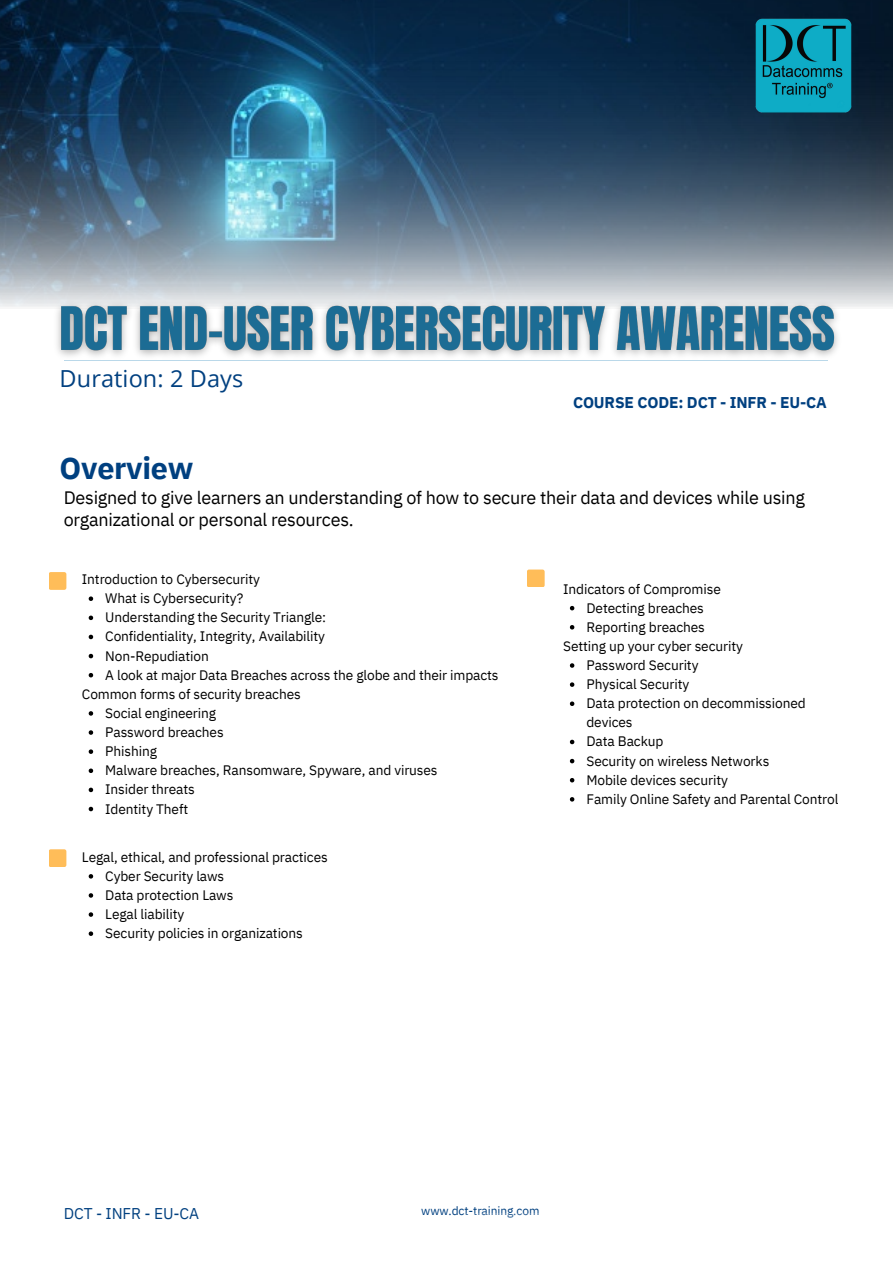
<style>
.page{position:relative;width:893px;height:1264px;background:#fff}
.page>*{position:absolute;margin:0;border:0;box-sizing:border-box;transform-origin:0 0}
.t1{font:700 30.6px "IBM Plex Sans";letter-spacing:-.01em;color:#004080}
.t2{font:23.4px "Open Sans";letter-spacing:.005em;color:#004080}
.t3{font:18px/22.5px "IBM Plex Sans";letter-spacing:-.015em;color:#000}
.t4{font:700 15.6px "IBM Plex Sans";letter-spacing:-.01em;color:#004080}
.t5{font:15.6px "IBM Plex Sans";letter-spacing:-.01em;color:#004080}
.t6{font:13.65px/19px "IBM Plex Sans";letter-spacing:-.01em;color:#000}
.t7{font:12px "IBM Plex Sans";letter-spacing:-.01em;color:#004080}
</style>
<div class="page">
<img style="left:0;top:0;width:892px;height:37px">
<img style="left:0;top:37px;width:892px;height:270px">
<img style="left:755px;top:18px;width:96px;height:96px">
<svg style="left:49px;top:572px;width:17px;height:18px"></svg>
<svg style="left:89px;top:596px;width:4px;height:5px"></svg>
<svg style="left:89px;top:615px;width:4px;height:5px"></svg>
<svg style="left:89px;top:634px;width:4px;height:5px"></svg>
<svg style="left:89px;top:654px;width:4px;height:4px"></svg>
<svg style="left:89px;top:673px;width:4px;height:4px"></svg>
<svg style="left:89px;top:711px;width:4px;height:4px"></svg>
<svg style="left:89px;top:730px;width:4px;height:4px"></svg>
<svg style="left:89px;top:749px;width:4px;height:5px"></svg>
<svg style="left:89px;top:768px;width:4px;height:5px"></svg>
<svg style="left:89px;top:787px;width:4px;height:5px"></svg>
<svg style="left:89px;top:806px;width:4px;height:5px"></svg>
<svg style="left:570px;top:606px;width:4px;height:4px"></svg>
<svg style="left:570px;top:625px;width:4px;height:4px"></svg>
<svg style="left:570px;top:663px;width:4px;height:4px"></svg>
<svg style="left:570px;top:682px;width:4px;height:5px"></svg>
<svg style="left:570px;top:701px;width:4px;height:5px"></svg>
<svg style="left:570px;top:739px;width:4px;height:5px"></svg>
<svg style="left:570px;top:758px;width:4px;height:5px"></svg>
<svg style="left:570px;top:778px;width:4px;height:4px"></svg>
<svg style="left:570px;top:797px;width:4px;height:4px"></svg>
<svg style="left:89px;top:874px;width:4px;height:4px"></svg>
<svg style="left:89px;top:893px;width:4px;height:4px"></svg>
<svg style="left:89px;top:912px;width:4px;height:4px"></svg>
<svg style="left:89px;top:931px;width:4px;height:4px"></svg>
<svg style="left:527px;top:569px;width:17px;height:18px"></svg>
<svg style="left:49px;top:849px;width:17px;height:18px"></svg>
<img style="left:46px;top:278px;width:813px;height:83px">
<p class="t2" style="left:60px;top:362px;width:185px">Duration: 2 Days</p>
<p class="t4" style="left:573px;top:392px;width:255px">COURSE CODE: DCT - INFR - EU-CA</p>
<p class="t1" style="left:60px;top:447px;width:135px">Overview</p>
<p class="t3" style="left:64px;top:485px;width:742px">Designed to give learners an understanding of how to secure their data and devices while using organizational or personal resources.</p>
<p class="t6" style="left:82px;top:569px;width:179px">Introduction to Cybersecurity</p>
<p class="t6" style="left:105px;top:588px;width:139px">What is Cybersecurity?</p>
<p class="t6" style="left:105px;top:607px;width:222px">Understanding the Security Triangle:</p>
<p class="t6" style="left:105px;top:627px;width:221px">Confidentiality, Integrity, Availability</p>
<p class="t6" style="left:105px;top:646px;width:105px">Non-Repudiation</p>
<p class="t6" style="left:105px;top:665px;width:395px">A look at major Data Breaches across the globe and their impacts</p>
<p class="t6" style="left:105px;top:703px;width:112px">Social engineering</p>
<p class="t6" style="left:105px;top:722px;width:120px">Password breaches</p>
<p class="t6" style="left:105px;top:741px;width:53px">Phishing</p>
<p class="t6" style="left:105px;top:760px;width:334px">Malware breaches, Ransomware, Spyware, and viruses</p>
<p class="t6" style="left:105px;top:779px;width:91px">Insider threats</p>
<p class="t6" style="left:105px;top:798px;width:84px">Identity Theft</p>
<p class="t6" style="left:82px;top:684px;width:220px">Common forms of security breaches</p>
<p class="t6" style="left:82px;top:847px;width:247px">Legal, ethical, and professional practices</p>
<p class="t6" style="left:105px;top:866px;width:120px">Cyber Security laws</p>
<p class="t6" style="left:105px;top:885px;width:130px">Data protection Laws</p>
<p class="t6" style="left:105px;top:904px;width:81px">Legal liability</p>
<p class="t6" style="left:105px;top:923px;width:199px">Security policies in organizations</p>
<p class="t6" style="left:563px;top:579px;width:159px">Indicators of Compromise</p>
<p class="t6" style="left:586px;top:598px;width:119px">Detecting breaches</p>
<p class="t6" style="left:586px;top:617px;width:120px">Reporting breaches</p>
<p class="t6" style="left:586px;top:655px;width:114px">Password Security</p>
<p class="t6" style="left:586px;top:674px;width:104px">Physical Security</p>
<p class="t6" style="left:586px;top:693px;width:221px">Data protection on decommissioned devices</p>
<p class="t6" style="left:586px;top:731px;width:78px">Data Backup</p>
<p class="t6" style="left:586px;top:751px;width:184px">Security on wireless Networks</p>
<p class="t6" style="left:586px;top:770px;width:143px">Mobile devices security</p>
<p class="t6" style="left:586px;top:789px;width:253px">Family Online Safety and Parental Control</p>
<p class="t6" style="left:563px;top:636px;width:181px">Setting up your cyber security</p>
<p class="t5" style="left:64px;top:1203px;width:137px">DCT - INFR - EU-CA</p>
<p class="t7" style="left:421px;top:1202px;width:120px">www.dct-training.com</p>
</div>
